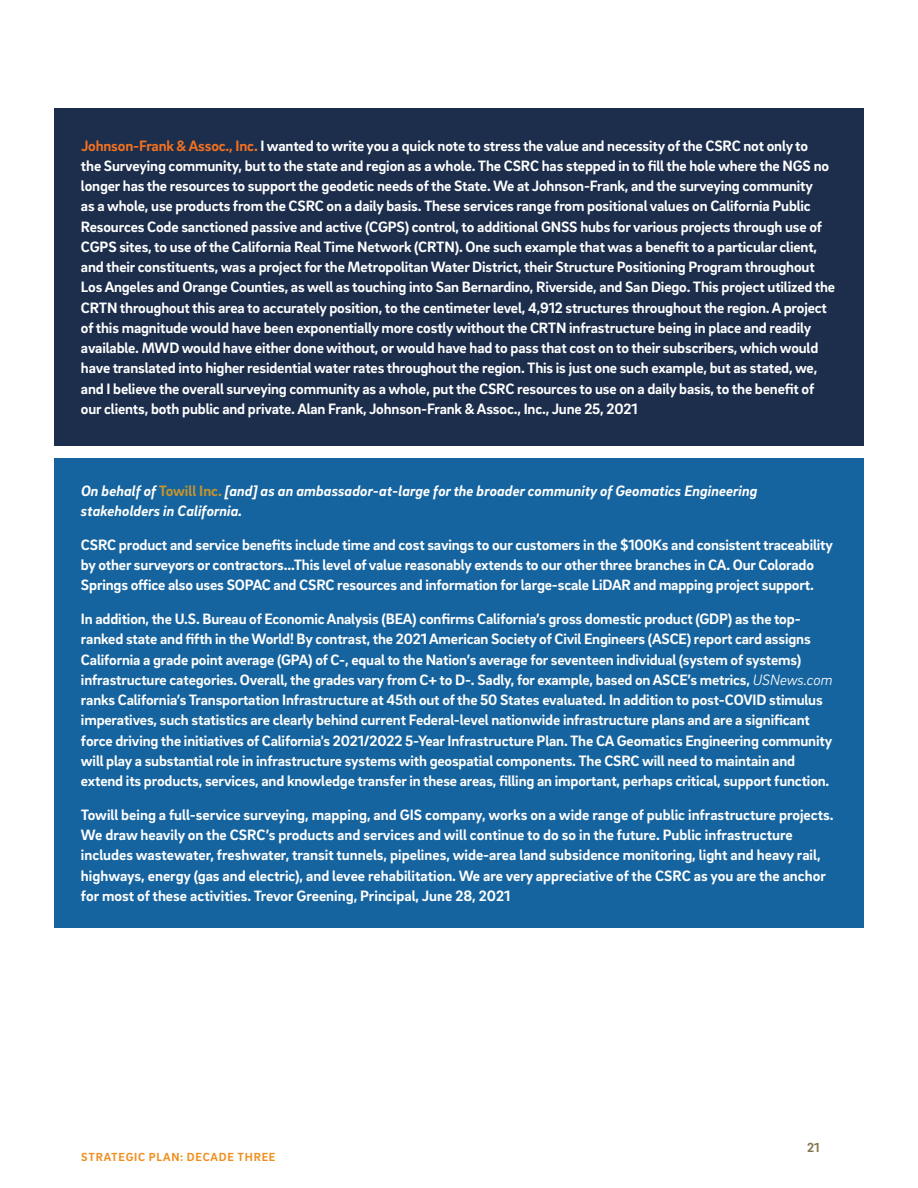
<style>
.page{position:relative;width:918px;height:1188px;background:#fff}
.page>*{position:absolute;margin:0;border:0;box-sizing:border-box;transform-origin:0 0}
.text{font:700 15.3px/20.2px "Brix Sans";letter-spacing:-.01em;color:#fff}
.text-2{font:italic 700 15.3px/20.2px "Brix Sans";color:#fff}
.t1{font:700 13.5px "Brix Sans";color:#86764f}
.t2{font:700 12px "Brix Sans";letter-spacing:.065em;color:#f08f20}
.s1{color:#f37121}
.s2{font-style:normal;color:#c6942b}
.s3{font-weight:300;font-style:italic}
</style>
<div class="page">
<div style="left:54px;top:108px;width:810px;height:338px;background:#1c2e4c"></div>
<div style="left:54px;top:458px;width:810px;height:470px;background:#16649f"></div>
<p class="text" style="left:81px;top:135px;width:756px"><span class="s1">Johnson-Frank &amp; Assoc., Inc.</span> I wanted to write you a quick note to stress the value and necessity of the CSRC not only to<br>the Surveying community, but to the state and region as a whole. The CSRC has stepped in to fill the hole where the NGS no longer has the resources to support the geodetic needs of the State. We at Johnson-Frank, and the surveying community<br>as a whole, use products from the CSRC on a daily basis. These services range from positional values on California Public Resources Code sanctioned passive and active (CGPS) control, to additional GNSS hubs for various projects through use of CGPS sites, to use of the California Real Time Network (CRTN). One such example that was a benefit to a particular client, and their constituents, was a project for the Metropolitan Water District, their Structure Positioning Program throughout Los Angeles and Orange Counties, as well as touching into San Bernardino, Riverside, and San Diego. This project utilized the CRTN throughout this area to accurately position, to the centimeter level, 4,912 structures throughout the region. A project of this magnitude would have been exponentially more costly without the CRTN infrastructure being in place and readily available. MWD would have either done without, or would have had to pass that cost on to their subscribers, which would have translated into higher residential water rates throughout the region. This is just one such example, but as stated, we, and I believe the overall surveying community as a whole, put the CSRC resources to use on a daily basis, to the benefit of our clients, both public and private. Alan Frank, Johnson-Frank &amp; Assoc., Inc., June 25, 2021</p>
<p class="text-2" style="left:81px;top:480px;width:678px">On behalf of <span class="s2">Towill Inc.</span> [and] as an ambassador-at-large for the broader community of Geomatics Engineering stakeholders in California.</p>
<p class="text" style="left:81px;top:534px;width:754px">CSRC product and service benefits include time and cost savings to our customers in the $100Ks and consistent traceability by other surveyors or contractors...This level of value reasonably extends to our other three branches in CA. Our Colorado<br>Springs office also uses SOPAC and CSRC resources and information for large-scale LiDAR and mapping project support.</p>
<p class="text" style="left:81px;top:608px;width:753px">In addition, the U.S. Bureau of Economic Analysis (BEA) confirms California’s gross domestic product (GDP) as the top&shy;ranked state and fifth in the World! By contrast, the 2021 American Society of Civil Engineers (ASCE) report card assigns California a grade point average (GPA) of C-, equal to the Nation’s average for seventeen individual (system of systems) infrastructure categories. Overall, the grades vary from C+ to D-. Sadly, for example, based on ASCE’s metrics, <span class="s3">USNews.com </span>ranks California’s Transportation Infrastructure at 45th out of the 50 States evaluated. In addition to post-COVID stimulus imperatives, such statistics are clearly behind current Federal-level nationwide infrastructure plans and are a significant force driving the initiatives of California's 2021/2022 5-Year Infrastructure Plan. The CA Geomatics Engineering community will play a substantial role in infrastructure systems with geospatial components. The CSRC will need to maintain and extend its products, services, and knowledge transfer in these areas, filling an important, perhaps critical, support function.</p>
<p class="text" style="left:81px;top:804px;width:754px">Towill being a full-service surveying, mapping, and GIS company, works on a wide range of public infrastructure projects.<br>We draw heavily on the CSRC’s products and services and will continue to do so in the future. Public infrastructure includes wastewater, freshwater, transit tunnels, pipelines, wide-area land subsidence monitoring, light and heavy rail, highways, energy (gas and electric), and levee rehabilitation. We are very appreciative of the CSRC as you are the anchor for most of these activities. Trevor Greening, Principal, June 28, 2021</p>
<p class="t2" style="left:81px;top:1149px;width:196px">STRATEGIC PLAN: DECADE THREE</p>
<p class="t1" style="left:807px;top:1139px;width:14px">21</p>
</div>
